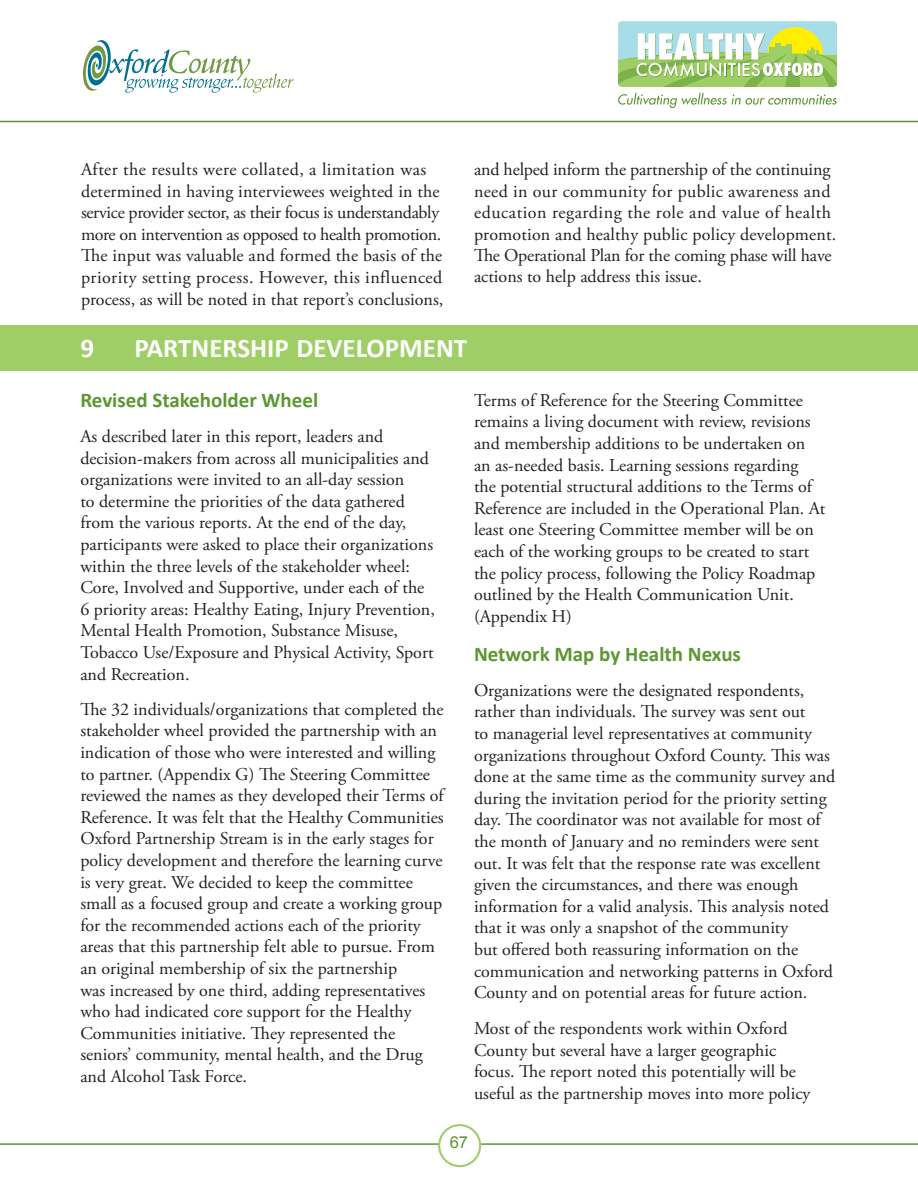
<style>
.page{position:relative;width:918px;height:1188px;background:#fff}
.page>*{position:absolute;margin:0;border:0;box-sizing:border-box;transform-origin:0 0}
.titles{font:700 27px "Calibri";color:#fff}
.main{font:700 21px "Calibri";color:#5c9731}
.subhead{font:700 21px "Calibri";color:#5c9731}
.main-2{font:18px/21.6px "Adobe Garamond Pro";color:#231f20}
.t1{font:16.5px "Arial";color:#5c9731}
</style>
<div class="page">
<hr style="left:0;top:1143px;width:918px;height:2px;background:#5c9731">
<div style="left:439px;top:1125px;width:41px;height:41px;background:#fff;border-radius:50%"></div>
<div style="left:438px;top:1124px;width:43px;height:43px;border:2px solid #9fce66;border-radius:50%"></div>
<svg style="left:83px;top:40px;width:211px;height:53px"></svg>
<svg style="left:618px;top:93px;width:219px;height:15px"></svg>
<svg style="left:618px;top:21px;width:219px;height:66px"></svg>
<hr style="left:0;top:121px;width:918px;height:1px;background:#5c9731">
<div style="left:1px;top:325px;width:917px;height:45px;background:#9fce66"></div>
<p class="main-2" style="left:81px;top:159px;width:364px">After the results were collated, a limitation was determined in having interviewees weighted in the service provider sector, as their focus is understandably more on intervention as opposed to health promotion.<br>The input was valuable and formed the basis of the priority setting process. However, this influenced process, as will be noted in that report’s conclusions,</p>
<p class="main-2" style="left:474px;top:159px;width:364px">and helped inform the partnership of the continuing need in our community for public awareness and education regarding the role and value of health promotion and healthy public policy development.<br>The Operational Plan for the coming phase will have</p>
<p class="main-2" style="left:474px;top:267px;width:229px">actions to help address this issue.</p>
<p class="titles" style="left:80px;top:331px;width:15px">9</p>
<p class="titles" style="left:134px;top:331px;width:334px">PARTNERSHIP DEVELOPMENT</p>
<p class="main" style="left:80px;top:387px;width:239px">Revised Stakeholder Wheel</p>
<p class="main-2" style="left:80px;top:426px;width:356px">As described later in this report, leaders and decision-makers from across all municipalities and organizations were invited to an all-day session<br>to determine the priorities of the data gathered from the various reports. At the end of the day, participants were asked to place their organizations within the three levels of the stakeholder wheel:<br>Core, Involved and Supportive, under each of the 6 priority areas: Healthy Eating, Injury Prevention, Mental Health Promotion, Substance Misuse, Tobacco Use/Exposure and Physical Activity, Sport and Recreation.</p>
<p class="main-2" style="left:80px;top:699px;width:365px">The 32 individuals/organizations that completed the stakeholder wheel provided the partnership with an indication of those who were interested and willing to partner. (Appendix G) The Steering Committee reviewed the names as they developed their Terms of Reference. It was felt that the Healthy Communities Oxford Partnership Stream is in the early stages for policy development and therefore the learning curve is very great. We decided to keep the committee small as a focused group and create a working group for the recommended actions each of the priority areas that this partnership felt able to pursue. From an original membership of six the partnership<br>was increased by one third, adding representatives who had indicated core support for the Healthy Communities initiative. They represented the seniors’ community, mental health, and the Drug and Alcohol Task Force.</p>
<p class="main-2" style="left:474px;top:390px;width:353px">Terms of Reference for the Steering Committee remains a living document with review, revisions and membership additions to be undertaken on an as-needed basis. Learning sessions regarding<br>the potential structural additions to the Terms of Reference are included in the Operational Plan. At least one Steering Committee member will be on each of the working groups to be created to start the policy process, following the Policy Roadmap outlined by the Health Communication Unit. (Appendix H)</p>
<p class="subhead" style="left:474px;top:641px;width:268px">Network Map by Health Nexus</p>
<p class="main-2" style="left:474px;top:680px;width:363px">Organizations were the designated respondents, rather than individuals. The survey was sent out<br>to managerial level representatives at community organizations throughout Oxford County. This was done at the same time as the community survey and during the invitation period for the priority setting day. The coordinator was not available for most of the month of January and no reminders were sent out. It was felt that the response rate was excellent given the circumstances, and there was enough information for a valid analysis. This analysis noted that it was only a snapshot of the community<br>but offered both reassuring information on the communication and networking patterns in Oxford County and on potential areas for future action.</p>
<p class="main-2" style="left:474px;top:1018px;width:338px">Most of the respondents work within Oxford County but several have a larger geographic focus. The report noted this potentially will be useful as the partnership moves into more policy</p>
<p class="t1" style="left:450px;top:1132px;width:20px">67</p>
</div>
